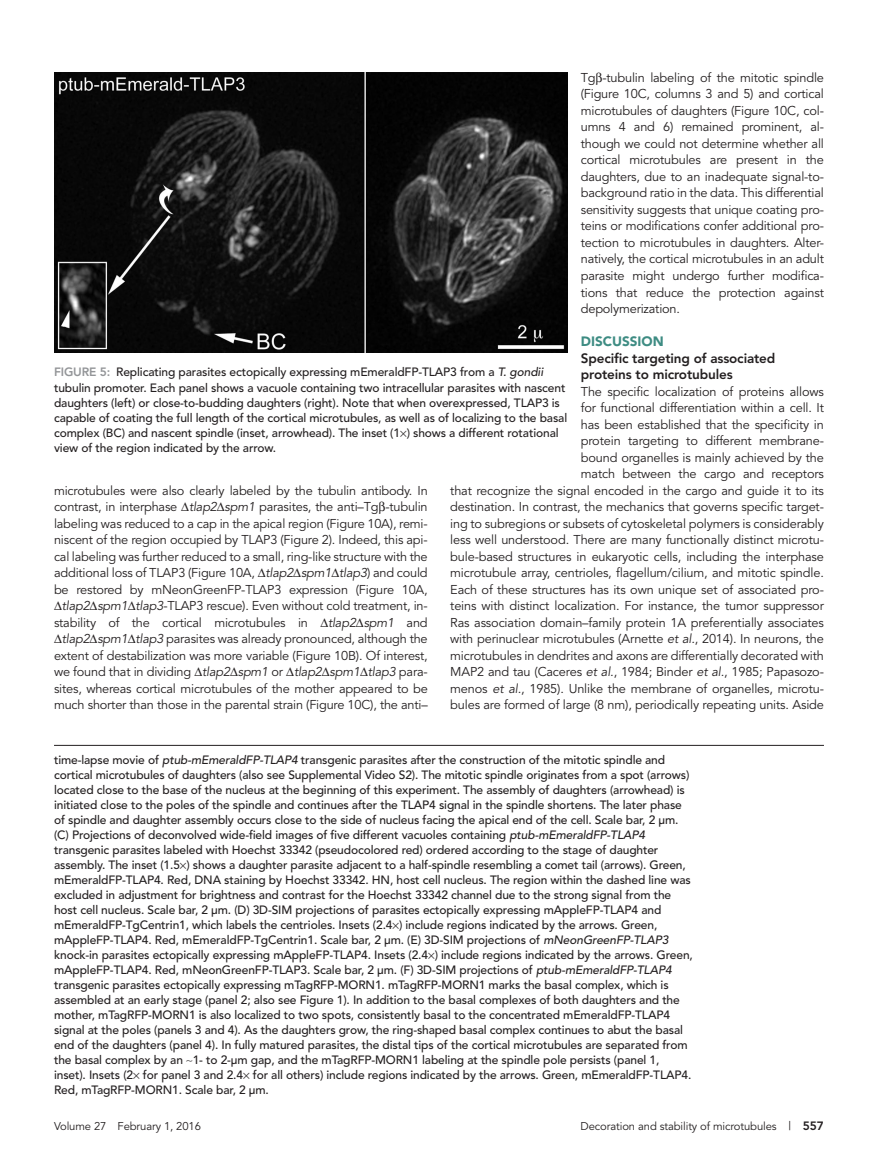
<style>
.page{position:relative;width:878px;height:1175px;background:#fff}
.page>*{position:absolute;margin:0;border:0;box-sizing:border-box;transform-origin:0 0}
.H2afterH1{font:800 13.5px/16.5px "Avenir";letter-spacing:-.01em;color:#231f20}
.t1{font:900 13.5px "Avenir";color:#3e8c83}
.ParaFL{font:12.75px/16.5px "Avenir";letter-spacing:-.01em;color:#231f20;text-align:right}
.FigCaption_35_5p{font:500 12px/15px "Avenir";letter-spacing:-.01em;color:#231f20}
.FigCaption{font:500 12px/15px "Avenir";letter-spacing:-.01em;color:#231f20}
.t2{font:11.25px "Avenir";letter-spacing:-.01em;color:#231f20}
.s1{font-style:italic}
.s2{font-weight:800;color:#939598}
.s3{font-size:12px}
.s4{font-weight:800;font-size:12px}
</style>
<div class="page">
<img style="left:54px;top:72px;width:513px;height:280px">
<hr style="left:54px;top:745px;width:770px;height:1px;background:#231f20">
<p class="ParaFL" style="left:580px;top:70px;width:245px;text-align:justify">Tg -tubulin labeling of the mitotic spindle (Figure 10C, columns 3 and 5) and cortical microtubules of daughters (Figure 10C, col&shy;umns 4 and 6) remained prominent, al&shy;though we could not determine whether all cortical microtubules are present in the daughters, due to an inadequate signal-to&shy;background ratio in the data. This differential sensitivity suggests that unique coating pro&shy;teins or modifications confer additional pro&shy;tection to microtubules in daughters. Alter&shy;natively, the cortical microtubules in an adult parasite might undergo further modifica&shy;tions that reduce the protection against depolymerization.</p>
<h1 class="t1" style="left:580px;top:333px;width:84px">DISCUSSION</h1>
<p class="H2afterH1" style="left:580px;top:349px;width:196px">Specific targeting of associated proteins to microtubules</p>
<p class="ParaFL" style="left:450px;top:383px;width:375px">The specific localization of proteins allows<br>for functional differentiation within a cell. It<br>has been established that the specificity in<br>protein targeting to different membrane-<br>bound organelles is mainly achieved by the<br>match between the cargo and receptors<br>that recognize the signal encoded in the cargo and guide it to its destination. In contrast, the mechanics that governs specific target&shy;ing to subregions or subsets of cytoskeletal polymers is considerably less well understood. There are many functionally distinct microtu&shy;bule-based structures in eukaryotic cells, including the interphase microtubule array, centrioles, flagellum/cilium, and mitotic spindle.<br>Each of these structures has its own unique set of associated pro&shy;teins with distinct localization. For instance, the tumor suppressor Ras association domain–family protein 1A preferentially associates with perinuclear microtubules (Arnette <span class="s1">et al.</span>, 2014). In neurons, the microtubules in dendrites and axons are differentially decorated with MAP2 and tau (Caceres <span class="s1">et al.</span>, 1984; Binder <span class="s1">et al.</span>, 1985; Papasozo&shy;menos <span class="s1">et al.</span>, 1985). Unlike the membrane of organelles, microtu&shy;bules are formed of large (8 nm), periodically repeating units. Aside</p>
<p class="FigCaption" style="left:54px;top:365px;width:514px"><span class="s2">FIGURE 5:</span> Replicating parasites ectopically expressing mEmeraldFP-TLAP3 from a <span class="s1">T. gondii </span>tubulin promoter. Each panel shows a vacuole containing two intracellular parasites with nascent daughters (left) or close-to-budding daughters (right). Note that when overexpressed, TLAP3 is capable of coating the full length of the cortical microtubules, as well as of localizing to the basal complex (BC) and nascent spindle (inset, arrowhead). The inset (1 ) shows a different rotational view of the region indicated by the arrow.</p>
<p class="ParaFL" style="left:54px;top:482px;width:375px">microtubules were also clearly labeled by the tubulin antibody. In</p>
<p class="ParaFL" style="left:54px;top:499px;width:375px">contrast, in interphase <span class="s1">tlap2 spm1</span> parasites, the anti–Tg -tubulin</p>
<p class="ParaFL" style="left:54px;top:515px;width:375px">labeling was reduced to a cap in the apical region (Figure 10A), remi-</p>
<p class="ParaFL" style="left:54px;top:532px;width:375px">niscent of the region occupied by TLAP3 (Figure 2). Indeed, this api-</p>
<p class="ParaFL" style="left:54px;top:548px;width:375px">cal labeling was further reduced to a small, ring-like structure with the</p>
<p class="ParaFL" style="left:54px;top:565px;width:375px">additional loss of TLAP3 (Figure 10A, <span class="s1">tlap2 spm1 tlap3</span>) and could</p>
<p class="ParaFL" style="left:54px;top:581px;width:375px">be restored by mNeonGreenFP-TLAP3 expression (Figure 10A,</p>
<p class="ParaFL" style="left:62px;top:598px;width:367px"><span class="s1">tlap2 spm1 tlap3</span>-TLAP3 rescue). Even without cold treatment, in-</p>
<p class="ParaFL" style="left:54px;top:614px;width:255px">stability of the cortical microtubules in</p>
<p class="ParaFL" style="left:54px;top:614px;width:375px"><span class="s1">tlap2 spm1</span> and<br><span class="s1">tlap2 spm1 tlap3</span> parasites was already pronounced, although the extent of destabilization was more variable (Figure 10B). Of interest, we found that in dividing <span class="s1">tlap2 spm1</span> or <span class="s1">tlap2 spm1 tlap3</span> para&shy;sites, whereas cortical microtubules of the mother appeared to be much shorter than those in the parental strain (Figure 10C), the anti–</p>
<p class="FigCaption_35_5p" style="left:54px;top:752px;width:640px">time-lapse movie of <span class="s1">ptub-mEmeraldFP-TLAP4</span> transgenic parasites after the construction of the mitotic spindle and cortical microtubules of daughters (also see Supplemental Video S2). The mitotic spindle originates from a spot (arrows) located close to the base of the nucleus at the beginning of this experiment. The assembly of daughters (arrowhead) is initiated close to the poles of the spindle and continues after the TLAP4 signal in the spindle shortens. The later phase of spindle and daughter assembly occurs close to the side of nucleus facing the apical end of the cell. Scale bar, 2 μm. (C) Projections of deconvolved wide-field images of five different vacuoles containing <span class="s1">ptub-mEmeraldFP-TLAP4 </span>transgenic parasites labeled with Hoechst 33342 (pseudocolored red) ordered according to the stage of daughter assembly. The inset (1.5 ) shows a daughter parasite adjacent to a half-spindle resembling a comet tail (arrows). Green, mEmeraldFP-TLAP4. Red, DNA staining by Hoechst 33342. HN, host cell nucleus. The region within the dashed line was excluded in adjustment for brightness and contrast for the Hoechst 33342 channel due to the strong signal from the host cell nucleus. Scale bar, 2 μm. (D) 3D-SIM projections of parasites ectopically expressing mAppleFP-TLAP4 and mEmeraldFP-TgCentrin1, which labels the centrioles. Insets (2.4 ) include regions indicated by the arrows. Green, mAppleFP-TLAP4. Red, mEmeraldFP-TgCentrin1. Scale bar, 2 μm. (E) 3D-SIM projections of <span class="s1">mNeonGreenFP-TLAP3 </span>knock-in parasites ectopically expressing mAppleFP-TLAP4. Insets (2.4 ) include regions indicated by the arrows. Green, mAppleFP-TLAP4. Red, mNeonGreenFP-TLAP3. Scale bar, 2 μm. (F) 3D-SIM projections of <span class="s1">ptub-mEmeraldFP-TLAP4 </span>transgenic parasites ectopically expressing mTagRFP-MORN1. mTagRFP-MORN1 marks the basal complex, which is assembled at an early stage (panel 2; also see Figure 1). In addition to the basal complexes of both daughters and the mother, mTagRFP-MORN1 is also localized to two spots, consistently basal to the concentrated mEmeraldFP-TLAP4 signal at the poles (panels 3 and 4). As the daughters grow, the ring-shaped basal complex continues to abut the basal end of the daughters (panel 4). In fully matured parasites, the distal tips of the cortical microtubules are separated from the basal complex by an ∼1- to 2-μm gap, and the mTagRFP-MORN1 labeling at the spindle pole persists (panel 1, inset). Insets (2 for panel 3 and 2.4 for all others) include regions indicated by the arrows. Green, mEmeraldFP-TLAP4.<br>Red, mTagRFP-MORN1. Scale bar, 2 μm.</p>
<p class="t2" style="left:54px;top:1119px;width:148px">Volume 27 February 1, 2016</p>
<p class="t2" style="left:580px;top:1119px;width:245px">Decoration and stability of microtubules <span class="s3">|</span> <span class="s4">557</span></p>
</div>
